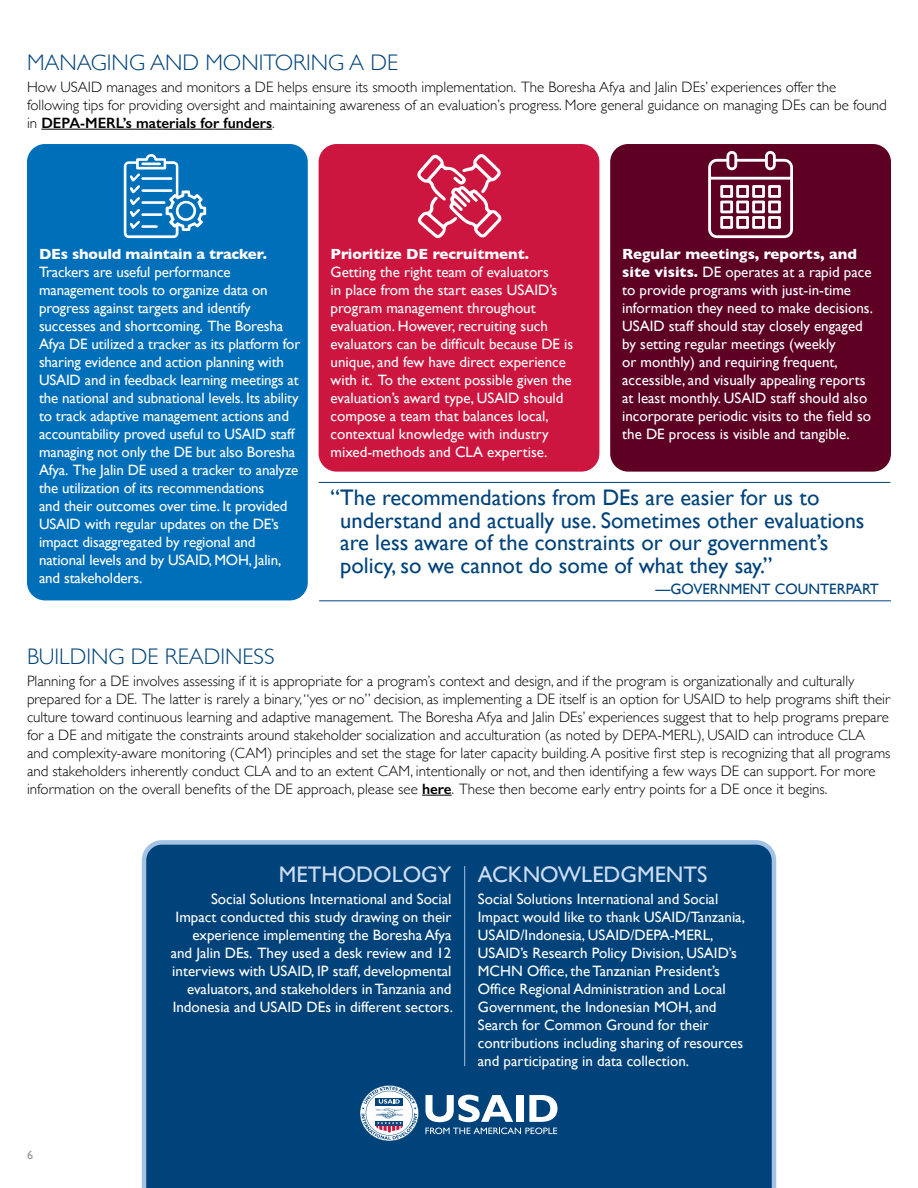
<style>
.page{position:relative;width:918px;height:1188px;background:#fff}
.page>*{position:absolute;margin:0;border:0;box-sizing:border-box;transform-origin:0 0}
.t1{font:22.5px/22.5px "Gill Sans";color:#00437b}
.t2{font:300 22.5px "Gill Sans";color:#00437b}
.t3{font:22.5px "Gill Sans";color:#cfddf2}
.t4{font:15px/18px "Gill Sans";color:#fff}
.t5{font:300 15px/18px "Gill Sans";color:#000}
.t6{font:700 15px "Gill Sans";letter-spacing:-.01em;color:#fff}
.t7{font:15px "Gill Sans";color:#00437b}
.t8{font:12px "Gill Sans";color:#939598}
.s1{font-weight:600}
.s2{font-weight:700}
</style>
<div class="page">
<hr style="left:319px;top:600px;width:572px;height:1px;background:#00437b">
<hr style="left:319px;top:482px;width:571px;height:1px;background:#00437b">
<hr style="left:41px;top:129px;width:231px;height:1px;background:#000">
<hr style="left:422px;top:795px;width:30px;height:1px;background:#000">
<div style="left:27px;top:144px;width:281px;height:456px;background:#006fb9;border-radius:18px"></div>
<svg style="left:124px;top:154px;width:82px;height:84px"></svg>
<div style="left:610px;top:144px;width:281px;height:328px;background:#5d0024;border-radius:18px"></div>
<div style="left:319px;top:144px;width:280px;height:328px;background:#cd163f;border-radius:18px"></div>
<svg style="left:708px;top:151px;width:85px;height:87px"></svg>
<svg style="left:417px;top:154px;width:85px;height:85px"></svg>
<div style="left:142px;top:840px;width:634px;height:348px;background:#00437b"></div>
<hr style="left:464px;top:866px;width:1px;height:200px;background:#a3c2e6">
<svg style="left:425px;top:1128px;width:132px;height:6px"></svg>
<svg style="left:425px;top:1095px;width:88px;height:27px"></svg>
<div style="left:516px;top:1095px;width:7px;height:27px;background:#fff"></div>
<svg style="left:529px;top:1095px;width:29px;height:27px"></svg>
<svg style="left:360px;top:1085px;width:59px;height:56px"></svg>
<h1 class="t2" style="left:27px;top:53px;width:373px">MANAGING AND MONITORING A DE</h1>
<p class="t5" style="left:27px;top:79px;width:861px">How USAID manages and monitors a DE helps ensure its smooth implementation. The Boresha Afya and Jalin DEs’ experiences offer the following tips for providing oversight and maintaining awareness of an evaluation’s progress. More general guidance on managing DEs can be found in <span class="s1">DEPA-MERL’s materials for funders</span>.</p>
<p class="t6" style="left:39px;top:248px;width:230px">DEs should maintain a tracker.</p>
<p class="t4" style="left:39px;top:263px;width:263px">Trackers are useful performance management tools to organize data on progress against targets and identify successes and shortcoming. The Boresha Afya DE utilized a tracker as its platform for sharing evidence and action planning with USAID and in feedback learning meetings at the national and subnational levels. Its ability to track adaptive management actions and accountability proved useful to USAID staff managing not only the DE but also Boresha Afya. The Jalin DE used a tracker to analyze the utilization of its recommendations<br>and their outcomes over time. It provided USAID with regular updates on the DE’s impact disaggregated by regional and national levels and by USAID, MOH, Jalin, and stakeholders.</p>
<p class="t6" style="left:331px;top:248px;width:200px">Prioritize DE recruitment.</p>
<p class="t4" style="left:331px;top:263px;width:244px">Getting the right team of evaluators<br>in place from the start eases USAID’s program management throughout evaluation. However, recruiting such evaluators can be difficult because DE is unique, and few have direct experience with it. To the extent possible given the evaluation’s award type, USAID should compose a team that balances local, contextual knowledge with industry mixed-methods and CLA expertise.</p>
<p class="t4" style="left:622px;top:245px;width:252px"><span class="s2">Regular meetings, reports, and site visits.</span> DE operates at a rapid pace to provide programs with just-in-time information they need to make decisions.<br>USAID staff should stay closely engaged by setting regular meetings (weekly<br>or monthly) and requiring frequent, accessible, and visually appealing reports at least monthly. USAID staff should also incorporate periodic visits to the field so the DE process is visible and tangible.</p>
<h1 class="t1" style="left:340px;top:486px;width:526px;text-indent:-10px">“The recommendations from DEs are easier for us to understand and actually use. Sometimes other evaluations are less aware of the constraints or our government’s policy, so we cannot do some of what they say.”</h1>
<p class="t7" style="left:656px;top:580px;width:225px">—GOVERNMENT COUNTERPART</p>
<h1 class="t2" style="left:27px;top:647px;width:249px">BUILDING DE READINESS</h1>
<p class="t5" style="left:27px;top:673px;width:865px">Planning for a DE involves assessing if it is appropriate for a program’s context and design, and if the program is organizationally and culturally prepared for a DE. The latter is rarely a binary,“yes or no” decision, as implementing a DE itself is an option for USAID to help programs shift their culture toward continuous learning and adaptive management. The Boresha Afya and Jalin DEs’ experiences suggest that to help programs prepare for a DE and mitigate the constraints around stakeholder socialization and acculturation (as noted by DEPA-MERL), USAID can introduce CLA<br>and complexity-aware monitoring (CAM) principles and set the stage for later capacity building.A positive first step is recognizing that all programs and stakeholders inherently conduct CLA and to an extent CAM, intentionally or not, and then identifying a few ways DE can support. For more information on the overall benefits of the DE approach, please see <span class="s1">here</span>. These then become early entry points for a DE once it begins.</p>
<p class="t8" style="left:27px;top:1148px;width:7px">6</p>
<h1 class="t3" style="left:279px;top:861px;width:174px">METHODOLOGY</h1>
<p class="t4" style="left:171px;top:890px;width:284px;text-align:right">Social Solutions International and Social Impact conducted this study drawing on their experience implementing the Boresha Afya and Jalin DEs. They used a desk review and 12 interviews with USAID, IP staff, developmental evaluators, and stakeholders in Tanzania and Indonesia and USAID DEs in different sectors.</p>
<h1 class="t3" style="left:478px;top:861px;width:231px">ACKNOWLEDGMENTS</h1>
<p class="t4" style="left:478px;top:890px;width:269px">Social Solutions International and Social Impact would like to thank USAID/Tanzania, USAID/Indonesia, USAID/DEPA-MERL, USAID’s Research Policy Division, USAID’s MCHN Office, the Tanzanian President’s Office Regional Administration and Local Government, the Indonesian MOH, and Search for Common Ground for their contributions including sharing of resources and participating in data collection.</p>
</div>
